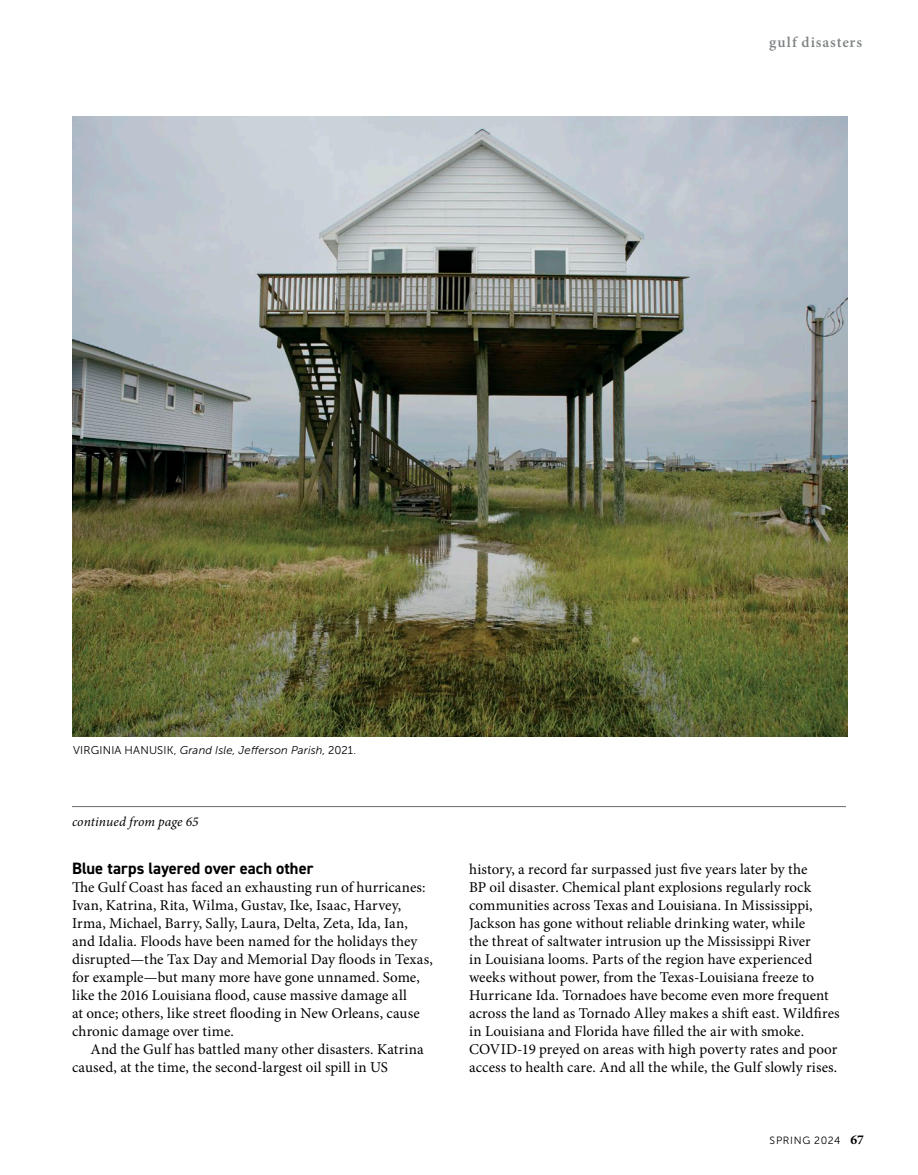
<style>
.page{position:relative;width:918px;height:1175px;background:#fff}
.page>*{position:absolute;margin:0;border:0;box-sizing:border-box;transform-origin:0 0}
.t1{font:700 16.5px "DIN2014";color:#000}
.t2{font:15px/18px "Minion Pro";letter-spacing:.005em;color:#000}
.t3{font:600 15px "Minion Pro";letter-spacing:.06em;color:#7f8284}
.t4{font:italic 13.5px "Minion Pro";letter-spacing:.005em;color:#000}
.t5{font:italic 11.25px "Museo Sans 300";letter-spacing:.015em;color:#000}
.t6{font:10.5px "Museo Sans 300";letter-spacing:.065em;color:#000}
.s1{font-style:normal}
.s2{font-family:"Minion Pro";font-weight:700;font-size:13.5px}
</style>
<div class="page">
<hr style="left:72px;top:806px;width:774px;height:1px;background:#6d6d71">
<img style="left:72px;top:116px;width:775px;height:620px">
<p class="t3" style="left:769px;top:32px;width:94px">gulf disasters</p>
<p class="t5" style="left:73px;top:744px;width:285px"><span class="s1">VIRGINIA HANUSIK,</span> Grand Isle, Jefferson Parish<span class="s1">, 2021.</span></p>
<p class="t4" style="left:72px;top:812px;width:128px">continued from page 65</p>
<p class="t1" style="left:72px;top:857px;width:243px">Blue tarps layered over each other</p>
<p class="t2" style="left:72px;top:878px;width:362px">The Gulf Coast has faced an exhausting run of hurricanes:<br>Ivan, Katrina, Rita, Wilma, Gustav, Ike, Isaac, Harvey, Irma, Michael, Barry, Sally, Laura, Delta, Zeta, Ida, Ian, and Idalia. Floods have been named for the holidays they disrupted—the Tax Day and Memorial Day floods in Texas, for example—but many more have gone unnamed. Some, like the 2016 Louisiana flood, cause massive damage all<br>at once; others, like street flooding in New Orleans, cause chronic damage over time.</p>
<p class="t2" style="left:72px;top:1040px;width:353px;text-indent:18px">And the Gulf has battled many other disasters. Katrina caused, at the time, the second-largest oil spill in US</p>
<p class="t2" style="left:469px;top:859px;width:372px">history, a record far surpassed just five years later by the<br>BP oil disaster. Chemical plant explosions regularly rock communities across Texas and Louisiana. In Mississippi, Jackson has gone without reliable drinking water, while<br>the threat of saltwater intrusion up the Mississippi River<br>in Louisiana looms. Parts of the region have experienced weeks without power, from the Texas-Louisiana freeze to Hurricane Ida. Tornadoes have become even more frequent across the land as Tornado Alley makes a shift east. Wildfires in Louisiana and Florida have filled the air with smoke.<br>COVID-19 preyed on areas with high poverty rates and poor access to health care. And all the while, the Gulf slowly rises.</p>
<p class="t6" style="left:770px;top:1135px;width:96px">SPRING 2024 <span class="s2">67</span></p>
</div>
